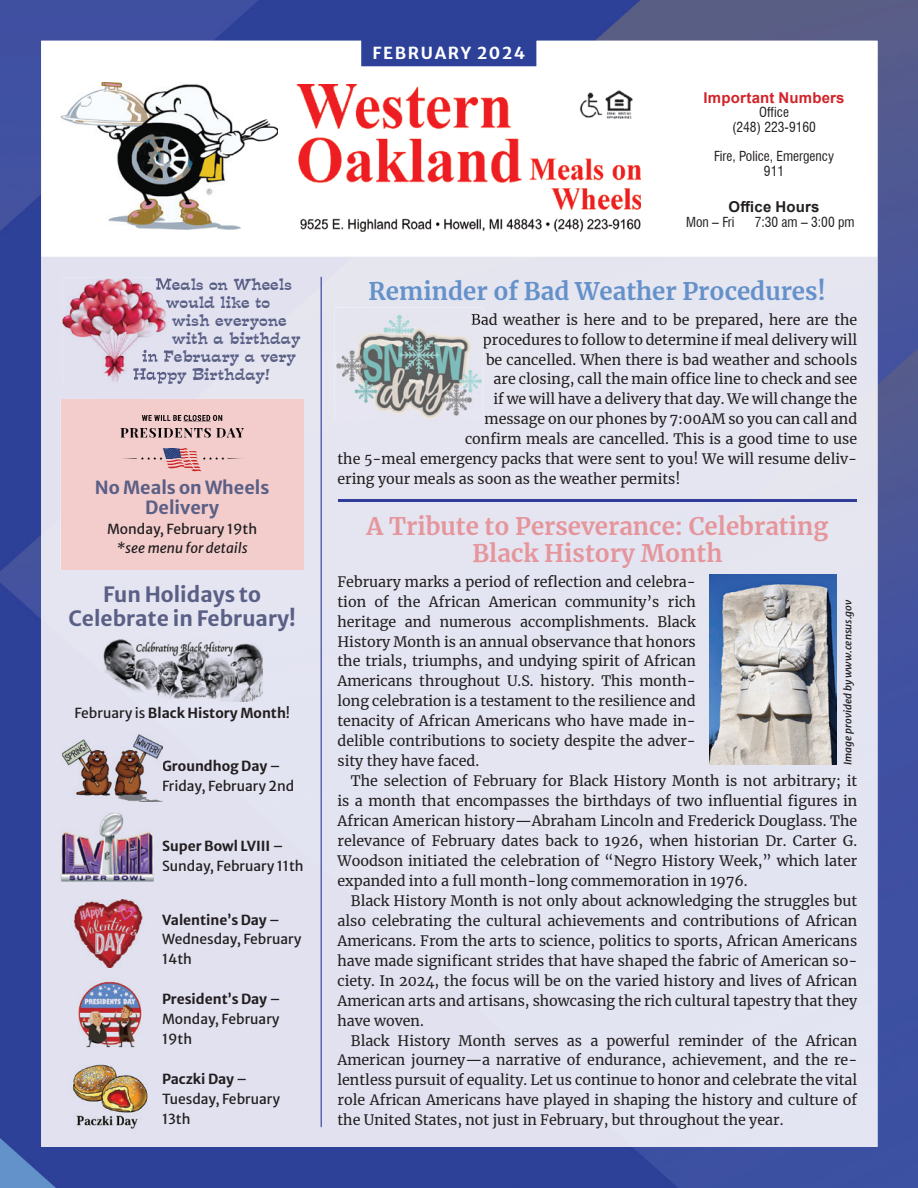
<style>
.page{position:relative;width:918px;height:1188px;background:#fff}
.page>*{position:absolute;margin:0;border:0;box-sizing:border-box;transform-origin:0 0}
.t1{font:700 24px/27px "Merriweather";color:#e5969c;text-align:center}
.t2{font:700 24px "Merriweather";color:#6591ca}
.t3{font:700 21px/24px "Merriweather Sans";color:#5a5f85;text-align:center}
.t4{font:700 18px/19.5px "Merriweather Sans";color:#5a5f85;text-align:center}
.t5{font:700 16.5px "Merriweather Sans";letter-spacing:.1em;color:#fff}
.t6{font:15px "Expo Plain";color:#5a5f85}
.t7{font:700 15px "Arial";letter-spacing:.01em;color:#d1232a}
.t8{font:700 15px "Arial";letter-spacing:.01em;color:#231f20}
.t9{font:14.25px/20px "Merriweather";color:#231f20;text-align:justify}
.t10{font:13.8px/19.8px "Merriweather Sans";color:#231f20}
.t11{font:700 13.8px "Merriweather Sans";color:#231f20}
.t12{font:italic 13.8px "Merriweather Sans";color:#231f20}
.t13{font:condensed 13.5px/14.5px "Swiss 721 BT";color:#231f20;text-align:center}
.t14{font:italic 500 10.2px "Merriweather Sans";color:#231f20}
.s1{font-weight:400}
.s2{font-weight:700}
</style>
<div class="page">
<img style="left:0;top:0;width:918px;height:1188px">
<div style="left:41px;top:257px;width:837px;height:51px;background:#e6e6f0"></div>
<div style="left:41px;top:308px;width:52px;height:839px;background:#e1e1f0"></div>
<div style="left:146px;top:308px;width:188px;height:105px;background:#e5e5f0"></div>
<div style="left:460px;top:308px;width:418px;height:839px;background:#e3e5f2"></div>
<img style="left:93px;top:384px;width:53px;height:15px">
<div style="left:303px;top:413px;width:157px;height:734px;background:#e3e4f2"></div>
<div style="left:93px;top:570px;width:210px;height:577px;background:#e1e1f0"></div>
<img style="left:168px;top:278px;width:124px;height:12px">
<img style="left:168px;top:296px;width:102px;height:12px">
<div style="left:168px;top:350px;width:128px;height:16px;background:#e1e1f0"></div>
<div style="left:168px;top:368px;width:102px;height:16px;background:#e1e1f0"></div>
<div style="left:483px;top:313px;width:374px;height:15px;background:#e6e6f1"></div>
<div style="left:484px;top:333px;width:373px;height:15px;background:#e6e6f1"></div>
<svg style="left:41px;top:41px;width:837px;height:216px"></svg>
<div style="left:61px;top:399px;width:243px;height:171px;background:#f3cccc"></div>
<hr style="left:321px;top:277px;width:1px;height:850px;background:#303e99">
<img style="left:62px;top:278px;width:106px;height:106px">
<svg style="left:156px;top:278px;width:12px;height:12px"></svg>
<svg style="left:166px;top:296px;width:2px;height:12px"></svg>
<img style="left:142px;top:350px;width:26px;height:16px">
<img style="left:133px;top:368px;width:35px;height:16px">
<img style="left:120px;top:415px;width:124px;height:57px">
<img style="left:102px;top:640px;width:160px;height:62px">
<img style="left:62px;top:735px;width:100px;height:67px">
<img style="left:61px;top:812px;width:93px;height:69px">
<img style="left:70px;top:900px;width:76px;height:68px">
<img style="left:73px;top:978px;width:72px;height:72px">
<img style="left:68px;top:1059px;width:84px;height:81px">
<hr style="left:339px;top:499px;width:518px;height:3px;background:#303e99">
<img style="left:334px;top:308px;width:149px;height:112px">
<img style="left:472px;top:313px;width:11px;height:15px">
<svg style="left:483px;top:333px;width:1px;height:15px"></svg>
<img style="left:709px;top:575px;width:127px;height:190px">
<img style="left:297px;top:84px;width:344px;height:148px">
<img style="left:61px;top:82px;width:217px;height:148px">
<p class="t6" style="left:155px;top:273px;width:138px">Meals on Wheels</p>
<p class="t6" style="left:166px;top:291px;width:106px">would like to</p>
<p class="t6" style="left:172px;top:309px;width:116px">wish everyone</p>
<p class="t6" style="left:172px;top:327px;width:130px">with a birthday</p>
<p class="t6" style="left:142px;top:345px;width:156px">in February a very</p>
<p class="t6" style="left:133px;top:363px;width:139px">Happy Birthday!</p>
<p class="t4" style="left:95px;top:476px;width:176px">No Meals on Wheels<br>Delivery</p>
<p class="t10" style="left:107px;top:517px;width:152px">Monday, February 19th</p>
<p class="t12" style="left:116px;top:536px;width:133px">*see menu for details</p>
<h2 class="t3" style="left:69px;top:580px;width:229px">Fun Holidays to<br>Celebrate in February!</h2>
<p class="t11" style="left:74px;top:701px;width:217px"><span class="s1">February is</span> Black History Month<span class="s1">!</span></p>
<p class="t10" style="left:162px;top:755px;width:134px"><span class="s2">Groundhog Day</span> –<br>Friday, February 2nd</p>
<p class="t10" style="left:162px;top:835px;width:143px"><span class="s2">Super Bowl LVIII</span> –<br>Sunday, February 11th</p>
<p class="t10" style="left:162px;top:908px;width:141px"><span class="s2">Valentine’s Day</span> –<br>Wednesday, February<br>14th</p>
<p class="t10" style="left:162px;top:988px;width:120px;text-align:justify"><span class="s2">President’s Day</span> – Monday, February 19th</p>
<p class="t10" style="left:162px;top:1068px;width:120px"><span class="s2">Paczki Day</span> –<br>Tuesday, February<br>13th</p>
<p class="t5" style="left:372px;top:39px;width:154px">FEBRUARY 2024</p>
<p class="t7" style="left:704px;top:87px;width:143px">Important Numbers</p>
<p class="t13" style="left:732px;top:105px;width:85px">Office<br>(248) 223-9160</p>
<p class="t13" style="left:714px;top:149px;width:122px">Fire, Police, Emergency<br>911</p>
<p class="t8" style="left:729px;top:196px;width:92px">Office Hours</p>
<p class="t13" style="left:686px;top:214px;width:50px">Mon – Fri</p>
<p class="t13" style="left:755px;top:214px;width:101px">7:30 am – 3:00 pm</p>
<h1 class="t2" style="left:369px;top:275px;width:459px">Reminder of Bad Weather Procedures!</h1>
<p class="t9" style="left:471px;top:309px;width:388px">Bad weather is here and to be prepared, here are the</p>
<p class="t9" style="left:483px;top:329px;width:376px">procedures to follow to determine if meal delivery will</p>
<p class="t9" style="left:486px;top:349px;width:373px">be cancelled. When there is bad weather and schools</p>
<p class="t9" style="left:494px;top:369px;width:365px">are closing, call the main office line to check and see</p>
<p class="t9" style="left:494px;top:389px;width:365px">if we will have a delivery that day. We will change the</p>
<p class="t9" style="left:484px;top:409px;width:374px">message on our phones by 7:00AM so you can call and</p>
<p class="t9" style="left:465px;top:429px;width:394px">confirm meals are cancelled. This is a good time to use</p>
<p class="t9" style="left:338px;top:449px;width:521px">the 5-meal emergency packs that were sent to you! We will resume deliv-</p>
<p class="t9" style="left:338px;top:469px;width:345px">ering your meals as soon as the weather permits!</p>
<h1 class="t1" style="left:366px;top:513px;width:463px">A Tribute to Perseverance: Celebrating<br>Black History Month</h1>
<p class="t9" style="left:338px;top:571px;width:360px">February marks a period of reflection and celebra&shy;tion of the African American community’s rich heritage and numerous accomplishments. Black History Month is an annual observance that honors the trials, triumphs, and undying spirit of African Americans throughout U.S. history. This month&shy;long celebration is a testament to the resilience and tenacity of African Americans who have made in&shy;delible contributions to society despite the adver&shy;sity they have faced.</p>
<p class="t9" style="left:338px;top:771px;width:521px;text-indent:13px">The selection of February for Black History Month is not arbitrary; it is a month that encompasses the birthdays of two influential figures in African American history—Abraham Lincoln and Frederick Douglass. The relevance of February dates back to 1926, when historian Dr. Carter G.<br>Woodson initiated the celebration of “Negro History Week,” which later expanded into a full month-long commemoration in 1976.</p>
<p class="t9" style="left:338px;top:890px;width:521px;text-indent:13px">Black History Month is not only about acknowledging the struggles but also celebrating the cultural achievements and contributions of African Americans. From the arts to science, politics to sports, African Americans have made significant strides that have shaped the fabric of American so&shy;ciety. In 2024, the focus will be on the varied history and lives of African American arts and artisans, showcasing the rich cultural tapestry that they have woven.</p>
<p class="t9" style="left:338px;top:1030px;width:521px;text-indent:13px">Black History Month serves as a powerful reminder of the African American journey—a narrative of endurance, achievement, and the re&shy;lentless pursuit of equality. Let us continue to honor and celebrate the vital role African Americans have played in shaping the history and culture of the United States, not just in February, but throughout the year.</p>
<p class="t14" style="left:838px;top:765px;width:166px;rotate:-90deg">Image provided by www.census.gov</p>
</div>
